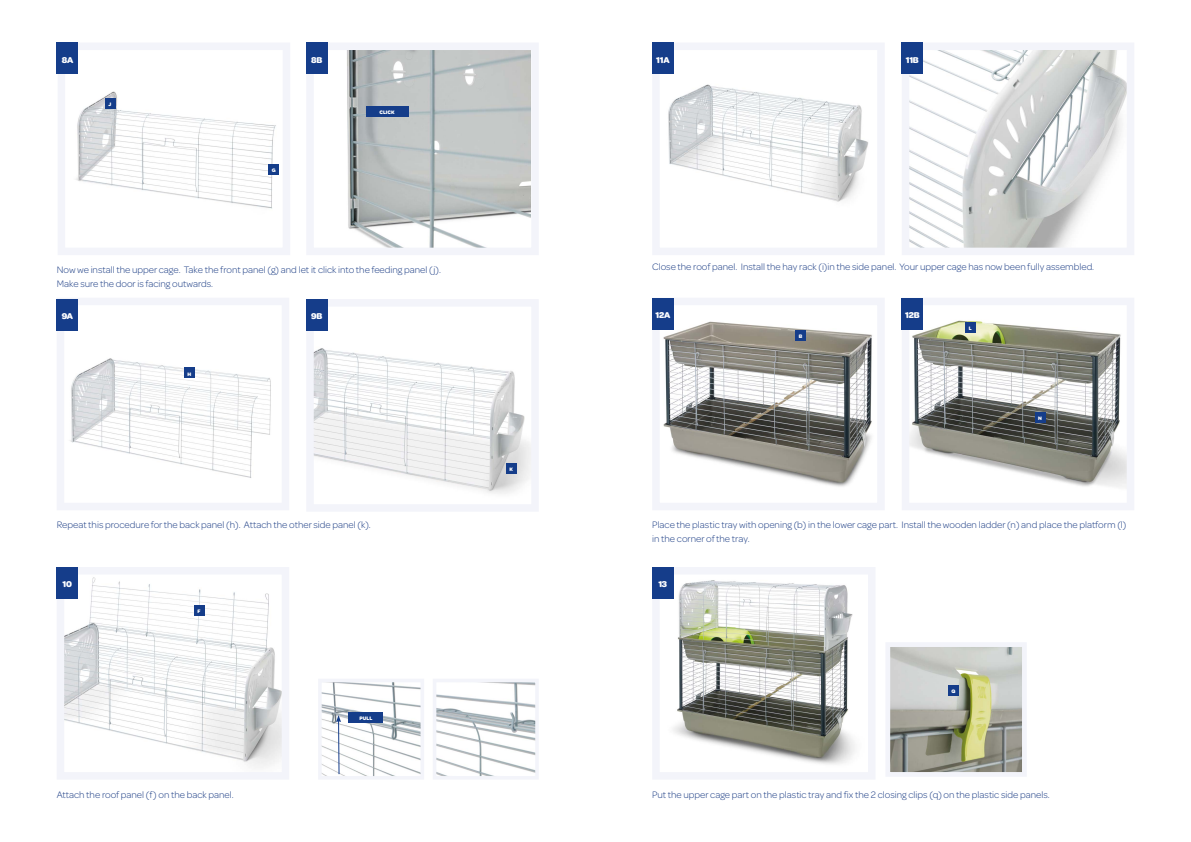
<style>
.page{position:relative;width:1191px;height:842px;background:#fff}
.page>*{position:absolute;margin:0;border:0;box-sizing:border-box;transform-origin:0 0}
.t1{font:300 10px/14px "Omnes";color:#1d3e85}
.t2{font:700 9px "Omnes";letter-spacing:-.025em;color:#fff}
.t3{font:700 5.4px "Omnes";color:#fff}
</style>
<div class="page">
<img style="left:66px;top:577px;width:214px;height:191px">
<div style="left:57px;top:567px;width:232px;height:213px;border:8px solid #f3f4fa"></div>
<div style="left:57px;top:567px;width:21px;height:32px;background:#153d8a"></div>
<img style="left:438px;top:684px;width:96px;height:91px">
<div style="left:433px;top:679px;width:106px;height:101px;border:4px solid #f3f4fa"></div>
<img style="left:323px;top:684px;width:96px;height:91px">
<div style="left:318px;top:679px;width:106px;height:101px;border:4px solid #f3f4fa"></div>
<img style="left:910px;top:52px;width:215px;height:194px">
<div style="left:901px;top:43px;width:233px;height:212px;border:8px solid #f3f4fa"></div>
<img style="left:668px;top:84px;width:200px;height:118px">
<div style="left:652px;top:43px;width:232px;height:212px;border:8px solid #f3f4fa"></div>
<div style="left:652px;top:43px;width:21px;height:31px;background:#153d8a"></div>
<img style="left:910px;top:320px;width:215px;height:167px">
<div style="left:901px;top:298px;width:233px;height:212px;border:8px solid #f3f4fa"></div>
<img style="left:663px;top:318px;width:209px;height:169px">
<div style="left:652px;top:298px;width:232px;height:212px;border:8px solid #f3f4fa"></div>
<div style="left:652px;top:298px;width:21px;height:32px;background:#153d8a"></div>
<img style="left:347px;top:52px;width:183px;height:194px">
<div style="left:306px;top:43px;width:233px;height:212px;border:8px solid #f3f4fa"></div>
<img style="left:76px;top:91px;width:200px;height:118px">
<div style="left:58px;top:43px;width:232px;height:212px;border:8px solid #f3f4fa"></div>
<div style="left:57px;top:43px;width:21px;height:31px;background:#153d8a"></div>
<img style="left:315px;top:348px;width:215px;height:146px">
<div style="left:306px;top:299px;width:233px;height:213px;border:8px solid #f3f4fa"></div>
<img style="left:70px;top:358px;width:201px;height:120px">
<div style="left:57px;top:298px;width:232px;height:212px;border:8px solid #f3f4fa"></div>
<div style="left:57px;top:299px;width:21px;height:32px;background:#153d8a"></div>
<img style="left:673px;top:577px;width:182px;height:187px">
<div style="left:652px;top:567px;width:223px;height:213px;border:8px solid #f3f4fa"></div>
<div style="left:652px;top:567px;width:21px;height:32px;background:#153d8a"></div>
<img style="left:891px;top:648px;width:129px;height:123px">
<div style="left:885px;top:642px;width:141px;height:135px;border:5px solid #f3f4fa"></div>
<div style="left:306px;top:43px;width:21px;height:31px;background:#153d8a"></div>
<div style="left:105px;top:99px;width:10px;height:10px;background:#153d8a"></div>
<div style="left:269px;top:164px;width:10px;height:11px;background:#153d8a"></div>
<div style="left:366px;top:106px;width:42px;height:11px;background:#153d8a"></div>
<div style="left:306px;top:299px;width:21px;height:32px;background:#153d8a"></div>
<div style="left:184px;top:368px;width:10px;height:10px;background:#153d8a"></div>
<div style="left:506px;top:463px;width:10px;height:10px;background:#153d8a"></div>
<div style="left:194px;top:605px;width:10px;height:10px;background:#153d8a"></div>
<div style="left:349px;top:713px;width:34px;height:10px;background:#153d8a"></div>
<svg style="left:336px;top:715px;width:5px;height:60px"></svg>
<div style="left:901px;top:43px;width:22px;height:31px;background:#153d8a"></div>
<div style="left:795px;top:330px;width:10px;height:10px;background:#153d8a"></div>
<div style="left:901px;top:298px;width:22px;height:32px;background:#153d8a"></div>
<div style="left:965px;top:322px;width:10px;height:11px;background:#153d8a"></div>
<div style="left:1035px;top:412px;width:10px;height:10px;background:#153d8a"></div>
<div style="left:948px;top:685px;width:10px;height:10px;background:#153d8a"></div>
<p class="t2" style="left:62px;top:53px;width:13px">8A</p>
<p class="t3" style="left:109px;top:101px;width:4px">J</p>
<p class="t2" style="left:311px;top:53px;width:13px">8B</p>
<p class="t3" style="left:272px;top:166px;width:5px">G</p>
<p class="t3" style="left:379px;top:108px;width:16px">CLICK</p>
<p class="t1" style="left:57px;top:262px;width:386px">Now we install the upper cage. Take the front panel (g) and let it click into the feeding panel (j).<br>Make sure the door is facing outwards.</p>
<p class="t2" style="left:62px;top:310px;width:13px">9A</p>
<p class="t2" style="left:311px;top:310px;width:13px">9B</p>
<p class="t3" style="left:187px;top:370px;width:5px">H</p>
<p class="t1" style="left:57px;top:517px;width:316px">Repeat this procedure for the back panel (h). Attach the other side panel (k).</p>
<p class="t2" style="left:63px;top:578px;width:11px">10</p>
<p class="t3" style="left:198px;top:607px;width:5px">F</p>
<p class="t1" style="left:57px;top:787px;width:178px">Attach the roof panel (f) on the back panel.</p>
<p class="t3" style="left:359px;top:715px;width:14px">PULL</p>
<p class="t3" style="left:509px;top:465px;width:5px">K</p>
<p class="t2" style="left:656px;top:53px;width:15px">11A</p>
<p class="t2" style="left:906px;top:53px;width:14px">11B</p>
<p class="t1" style="left:652px;top:259px;width:443px">Close the roof panel. Install the hay rack (i)in the side panel. Your upper cage has now been fully assembled.</p>
<p class="t2" style="left:655px;top:308px;width:16px">12A</p>
<p class="t2" style="left:905px;top:308px;width:16px">12B</p>
<p class="t3" style="left:798px;top:332px;width:5px">B</p>
<p class="t3" style="left:969px;top:324px;width:4px">L</p>
<p class="t3" style="left:1038px;top:414px;width:5px">N</p>
<p class="t1" style="left:652px;top:517px;width:476px">Place the plastic tray with opening (b) in the lower cage part. Install the wooden ladder (n) and place the platform (l) in the corner of the tray.</p>
<p class="t2" style="left:658px;top:578px;width:10px">13</p>
<p class="t3" style="left:951px;top:687px;width:5px">Q</p>
<p class="t1" style="left:652px;top:787px;width:399px">Put the upper cage part on the plastic tray and fix the 2 closing clips (q) on the plastic side panels.</p>
</div>
